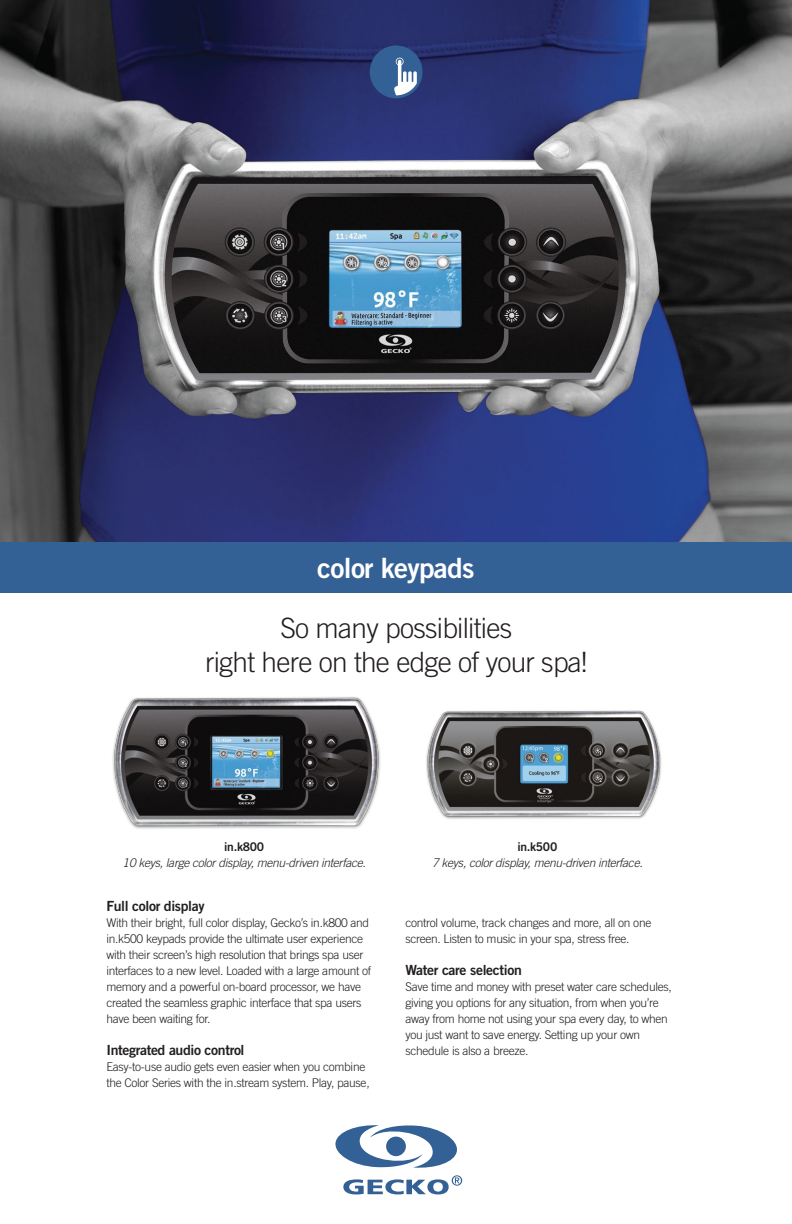
<style>
.page{position:relative;width:792px;height:1224px;background:#fff}
.page>*{position:absolute;margin:0;border:0;box-sizing:border-box;transform-origin:0 0}
.t1{font:300 28px/33.6px "Trade Gothic LT Std";letter-spacing:-.025em;color:#231f20;text-align:center}
.t2{font:28px "Trade Gothic LT Std Bd 2";letter-spacing:-.025em;color:#fff}
.t3{font:14px "Trade Gothic LT Std Bd 2";letter-spacing:-.025em;color:#231f20}
.t4{font:300 12px/16px "Trade Gothic LT Std";letter-spacing:-.025em;color:#231f20}
.t5{font:italic 300 12px "Trade Gothic LT Std";letter-spacing:-.025em;color:#231f20}
.t6{font:12px "Trade Gothic LT Std Bd 2";letter-spacing:-.025em;color:#231f20}
</style>
<div class="page">
<img style="left:112px;top:697px;width:269px;height:132px">
<img style="left:426px;top:710px;width:236px;height:109px">
<img style="left:0;top:0;width:792px;height:543px">
<div style="left:0;top:543px;width:792px;height:50px;background:#346195"></div>
<svg style="left:335px;top:1125px;width:122px;height:43px"></svg>
<svg style="left:343px;top:1175px;width:119px;height:19px"></svg>
<div style="left:370px;top:46px;width:53px;height:52px;background:#346195;border-radius:50%"></div>
<svg style="left:394px;top:58px;width:23px;height:37px"></svg>
<h1 class="t2" style="left:317px;top:550px;width:159px">color keypads</h1>
<h1 class="t1" style="left:205px;top:611px;width:384px">So many possibilities<br>right here on the edge of your spa!</h1>
<p class="t6" style="left:224px;top:839px;width:41px">in.k800</p>
<p class="t5" style="left:123px;top:855px;width:245px">10 keys, large color display, menu-driven interface.</p>
<p class="t3" style="left:106px;top:897px;width:100px">Full color display</p>
<p class="t4" style="left:106px;top:915px;width:266px">With their bright, full color display, Gecko’s in.k800 and in.k500 keypads provide the ultimate user experience with their screen’s high resolution that brings spa user interfaces to a new level. Loaded with a large amount of memory and a powerful on-board processor, we have created the seamless graphic interface that spa users have been waiting for.</p>
<p class="t3" style="left:106px;top:1041px;width:140px">Integrated audio control</p>
<p class="t4" style="left:106px;top:1059px;width:265px">Easy-to-use audio gets even easier when you combine the Color Series with the in.stream system. Play, pause,</p>
<p class="t6" style="left:517px;top:839px;width:41px">in.k500</p>
<p class="t5" style="left:432px;top:855px;width:212px">7 keys, color display, menu-driven interface.</p>
<p class="t4" style="left:405px;top:914px;width:248px">control volume, track changes and more, all on one screen. Listen to music in your spa, stress free.</p>
<p class="t3" style="left:405px;top:961px;width:118px">Water care selection</p>
<p class="t4" style="left:405px;top:978px;width:268px">Save time and money with preset water care schedules, giving you options for any situation, from when you’re away from home not using your spa every day, to when you just want to save energy. Setting up your own schedule is also a breeze.</p>
</div>
